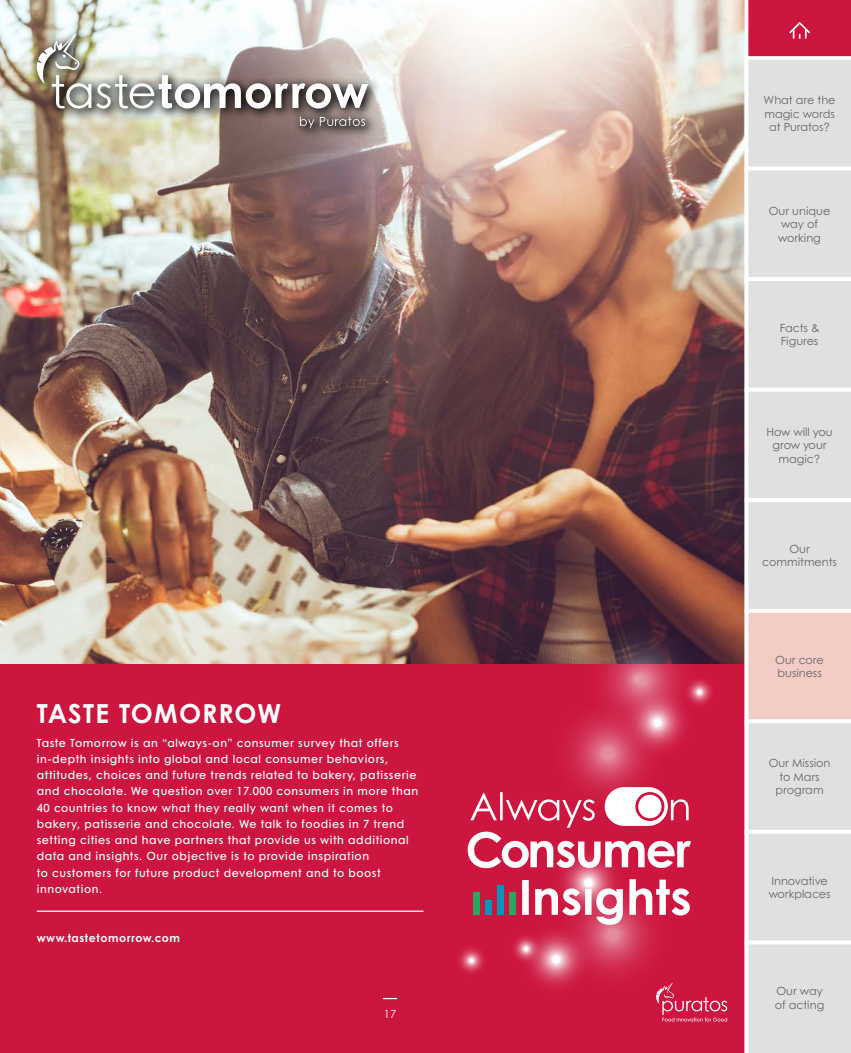
<style>
.page{position:relative;width:851px;height:1053px;background:#fff}
.page>*{position:absolute;margin:0;border:0;box-sizing:border-box;transform-origin:0 0}
.t1{font:700 26.25px "Century Gothic";letter-spacing:.045em;color:#fff}
.t2{font:600 11.25px/16.2px "Century Gothic";letter-spacing:.05em;color:#fff}
.t3{font:11.25px/13.5px "Century Gothic";color:#636466;text-align:center}
.t4{font:700 11.25px "Century Gothic";letter-spacing:.05em;color:#fff}
.t5{font:11.25px "Century Gothic";color:#fff}
</style>
<div class="page">
<div style="left:0;top:0;width:745px;height:1052px;background:#cd163f"></div>
<img style="left:0;top:0;width:744px;height:663px">
<svg style="left:546px;top:840px;width:84px;height:84px"></svg>
<svg style="left:513px;top:916px;width:84px;height:85px"></svg>
<svg style="left:506px;top:929px;width:38px;height:38px"></svg>
<svg style="left:451px;top:940px;width:39px;height:39px"></svg>
<svg style="left:540px;top:862px;width:144px;height:143px"></svg>
<svg style="left:536px;top:681px;width:143px;height:143px"></svg>
<svg style="left:570px;top:608px;width:143px;height:143px"></svg>
<svg style="left:614px;top:680px;width:85px;height:84px"></svg>
<svg style="left:679px;top:672px;width:39px;height:39px"></svg>
<svg style="left:522px;top:878px;width:167px;height:46px"></svg>
<svg style="left:467px;top:787px;width:224px;height:81px"></svg>
<div style="left:509px;top:892px;width:7px;height:22px;background:#29a762"></div>
<div style="left:497px;top:884px;width:7px;height:30px;background:#0c93bd"></div>
<div style="left:485px;top:899px;width:6px;height:15px;background:#0c93bd"></div>
<div style="left:472px;top:892px;width:7px;height:22px;background:#29a762"></div>
<hr style="left:37px;top:910px;width:386px;height:1px;background:#fff">
<svg style="left:29px;top:27px;width:351px;height:113px;background:#b5ada0"></svg>
<svg style="left:300px;top:117px;width:14px;height:11px"></svg>
<svg style="left:320px;top:117px;width:45px;height:9px"></svg>
<svg style="left:37px;top:34px;width:331px;height:74px;background:#bebbb5"></svg>
<svg style="left:383px;top:998px;width:14px;height:1px"></svg>
<svg style="left:656px;top:982px;width:71px;height:39px"></svg>
<div style="left:744px;top:0;width:106px;height:56px;background:#cd163f"></div>
<svg style="left:789px;top:22px;width:20px;height:17px"></svg>
<svg style="left:744px;top:56px;width:106px;height:996px;background:#e3dfde"></svg>
<h1 class="t1" style="left:37px;top:696px;width:246px">TASTE TOMORROW</h1>
<p class="t2" style="left:37px;top:734px;width:383px">Taste Tomorrow is an “always-on” consumer survey that offers in-depth insights into global and local consumer behaviors, attitudes, choices and future trends related to bakery, patisserie and chocolate. We question over 17.000 consumers in more than 40 countries to know what they really want when it comes to bakery, patisserie and chocolate. We talk to foodies in 7 trend setting cities and have partners that provide us with additional data and insights. Our objective is to provide inspiration<br>to customers for future product development and to boost innovation.</p>
<p class="t4" style="left:37px;top:930px;width:144px">www.tastetomorrow.com</p>
<p class="t5" style="left:383px;top:1006px;width:14px">17</p>
<p class="t3" style="left:763px;top:93px;width:74px">What are the magic words at Puratos?</p>
<p class="t3" style="left:768px;top:203px;width:63px">Our unique way of working</p>
<p class="t3" style="left:779px;top:321px;width:41px;text-align:left">Facts &amp;<br>Figures</p>
<p class="t3" style="left:766px;top:424px;width:68px">How will you grow your magic?</p>
<p class="t3" style="left:762px;top:542px;width:76px">Our commitments</p>
<p class="t3" style="left:775px;top:652px;width:50px;text-align:left">Our core business</p>
<p class="t3" style="left:768px;top:756px;width:63px">Our Mission to Mars program</p>
<p class="t3" style="left:768px;top:873px;width:63px;text-align:left">Innovative workplaces</p>
<p class="t3" style="left:774px;top:984px;width:51px;text-align:left">Our way of acting</p>
</div>
